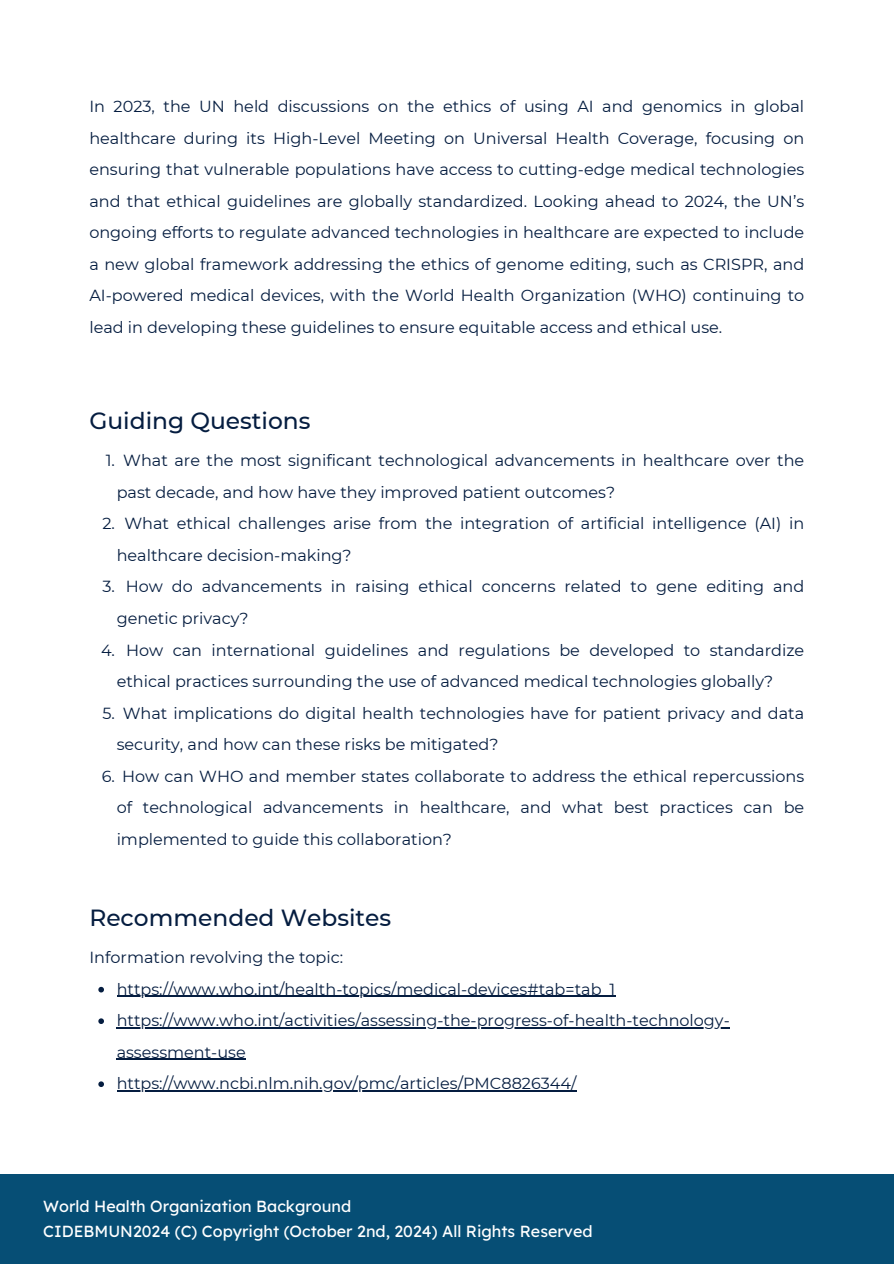
<style>
.page{position:relative;width:894px;height:1264px;background:#fff}
.page>*{position:absolute;margin:0;border:0;box-sizing:border-box;transform-origin:0 0}
.t1{font:500 23.4px "Montserrat";color:#051d40}
.t2{font:16.05px/31.5px "Montserrat";color:#051d40}
.t3{font:16.05px "Lexend Deca";color:#fff}
</style>
<div class="page">
<div style="left:0;top:1174px;width:893px;height:89px;background:#064e75"></div>
<svg style="left:98px;top:986px;width:6px;height:6px"></svg>
<hr style="left:117px;top:995px;width:498px;height:2px;background:#051d40">
<svg style="left:98px;top:1018px;width:6px;height:6px"></svg>
<hr style="left:117px;top:1027px;width:612px;height:1px;background:#051d40">
<hr style="left:117px;top:1058px;width:129px;height:2px;background:#051d40">
<svg style="left:98px;top:1081px;width:6px;height:6px"></svg>
<hr style="left:117px;top:1090px;width:459px;height:1px;background:#051d40">
<p class="t2" style="left:89px;top:90px;width:716px;text-align:justify">In 2023, the UN held discussions on the ethics of using AI and genomics in global healthcare during its High-Level Meeting on Universal Health Coverage, focusing on ensuring that vulnerable populations have access to cutting-edge medical technologies and that ethical guidelines are globally standardized. Looking ahead to 2024, the UN’s ongoing efforts to regulate advanced technologies in healthcare are expected to include a new global framework addressing the ethics of genome editing, such as CRISPR, and AI-powered medical devices, with the World Health Organization (WHO) continuing to lead in developing these guidelines to ensure equitable access and ethical use.</p>
<p class="t1" style="left:89px;top:406px;width:223px">Guiding Questions</p>
<p class="t2" style="left:117px;top:445px;width:689px;text-indent:7px">What are the most significant technological advancements in healthcare over the past decade, and how have they improved patient outcomes?</p>
<p class="t2" style="left:106px;top:445px;width:11px">1.</p>
<p class="t2" style="left:117px;top:508px;width:689px;text-indent:8px">What ethical challenges arise from the integration of artificial intelligence (AI) in healthcare decision-making?</p>
<p class="t2" style="left:102px;top:508px;width:14px">2.</p>
<p class="t2" style="left:117px;top:571px;width:689px;text-indent:9px">How do advancements in raising ethical concerns related to gene editing and genetic privacy?</p>
<p class="t2" style="left:103px;top:571px;width:14px">3.</p>
<p class="t2" style="left:117px;top:634px;width:689px;text-indent:9px">How can international guidelines and regulations be developed to standardize ethical practices surrounding the use of advanced medical technologies globally?</p>
<p class="t2" style="left:101px;top:634px;width:16px">4.</p>
<p class="t2" style="left:117px;top:697px;width:689px;text-indent:6px">What implications do digital health technologies have for patient privacy and data security, and how can these risks be mitigated?</p>
<p class="t2" style="left:102px;top:697px;width:14px">5.</p>
<p class="t2" style="left:117px;top:760px;width:689px;text-align:justify;text-indent:-15px">6. How can WHO and member states collaborate to address the ethical repercussions of technological advancements in healthcare, and what best practices can be implemented to guide this collaboration?</p>
<p class="t1" style="left:89px;top:903px;width:303px">Recommended Websites</p>
<p class="t2" style="left:89px;top:941px;width:255px">Information revolving the topic:</p>
<p class="t2" style="left:117px;top:973px;width:500px">https://www.who.int/health-topics/medical-devices#tab=tab_1</p>
<p class="t2" style="left:117px;top:1004px;width:614px">https://www.who.int/activities/assessing-the-progress-of-health-technology&shy;assessment-use</p>
<p class="t2" style="left:117px;top:1067px;width:461px">https://www.ncbi.nlm.nih.gov/pmc/articles/PMC8826344/</p>
<p class="t3" style="left:43px;top:1196px;width:309px">World Health Organization Background</p>
<h1 class="t3" style="left:43px;top:1221px;width:551px">CIDEBMUN2024 (C) Copyright (October 2nd, 2024) All Rights Reserved</h1>
</div>
